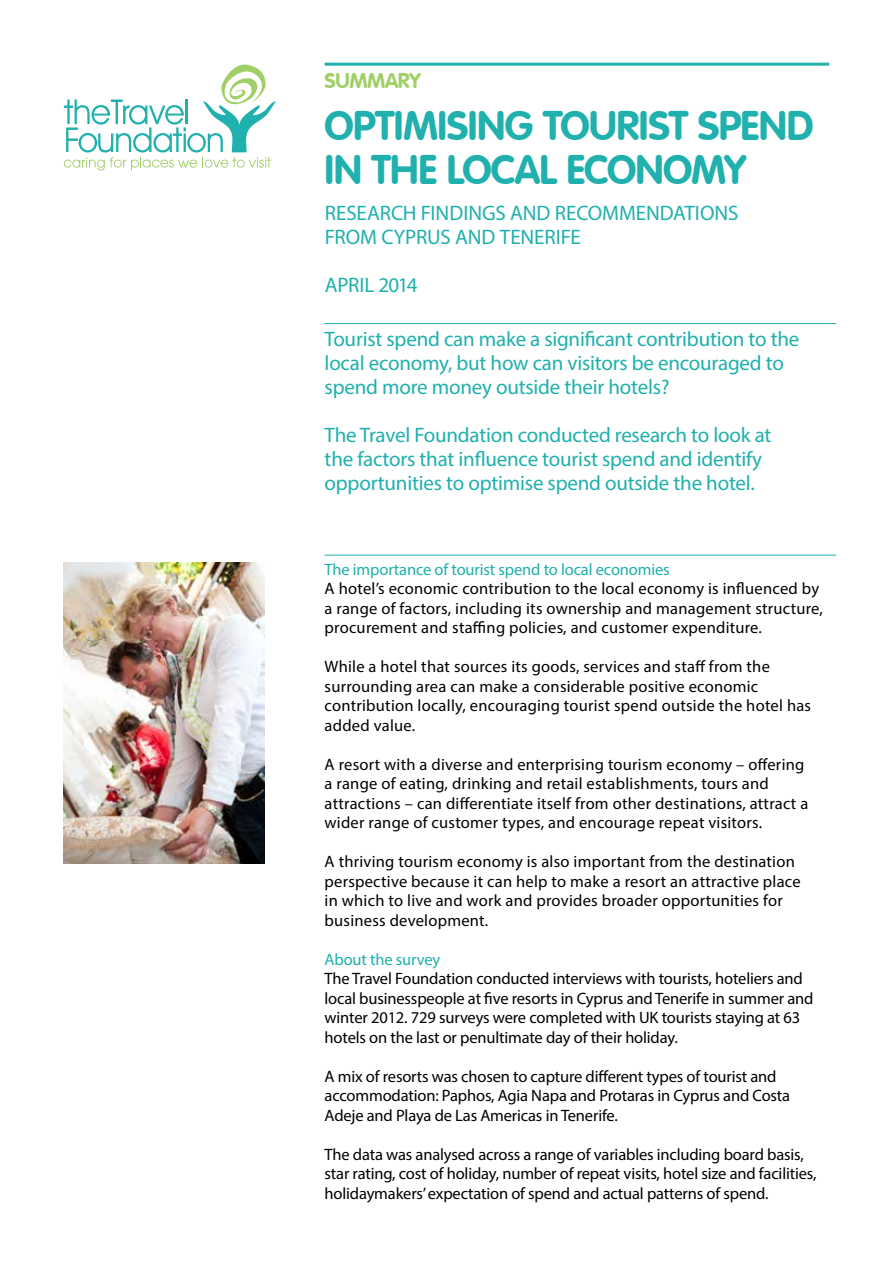
<style>
.page{position:relative;width:893px;height:1263px;background:#fff}
.page>*{position:absolute;margin:0;border:0;box-sizing:border-box;transform-origin:0 0}
.t1{font:700 40.5px/43.5px "VAG Rounded";letter-spacing:-.015em;color:#20b0ad}
.t2{font:21px/24px "Myriad Pro";letter-spacing:-.01em;color:#20b0ad}
.t3{font:700 21px "VAG Rounded";letter-spacing:-.02em;color:#a0cf67}
.t4{font:16.5px/19.5px "Myriad Pro";letter-spacing:.01em;color:#000}
.t5{font:16.5px/19.5px "Myriad Pro";letter-spacing:-.01em;color:#000}
.t6{font:16.5px "Myriad Pro";letter-spacing:-.01em;color:#20b0ad}
</style>
<div class="page">
<img style="left:64px;top:562px;width:201px;height:301px">
<svg style="left:64px;top:64px;width:212px;height:106px"></svg>
<hr style="left:325px;top:555px;width:511px;height:1px;background:#20b0ad">
<hr style="left:325px;top:323px;width:511px;height:1px;background:#20b0ad">
<hr style="left:325px;top:63px;width:504px;height:3px;background:#20b0ad">
<p class="t3" style="left:325px;top:68px;width:98px">SUMMARY</p>
<h1 class="t1" style="left:325px;top:104px;width:491px">OPTIMISING TOURIST SPEND<br>IN THE LOCAL ECONOMY</h1>
<p class="t2" style="left:325px;top:201px;width:415px">RESEARCH FINDINGS AND RECOMMENDATIONS<br>FROM CYPRUS AND TENERIFE</p>
<p class="t2" style="left:325px;top:273px;width:94px">APRIL 2014</p>
<p class="t2" style="left:325px;top:327px;width:476px">Tourist spend can make a significant contribution to the local economy, but how can visitors be encouraged to spend more money outside their hotels?</p>
<p class="t2" style="left:325px;top:423px;width:448px">The Travel Foundation conducted research to look at the factors that influence tourist spend and identify opportunities to optimise spend outside the hotel.</p>
<p class="t6" style="left:325px;top:559px;width:347px">The importance of tourist spend to local economies</p>
<p class="t4" style="left:325px;top:578px;width:500px">A hotel’s economic contribution to the local economy is influenced by a range of factors, including its ownership and management structure, procurement and staffing policies, and customer expenditure.</p>
<p class="t4" style="left:325px;top:656px;width:488px">While a hotel that sources its goods, services and staff from the surrounding area can make a considerable positive economic contribution locally, encouraging tourist spend outside the hotel has added value.</p>
<p class="t4" style="left:325px;top:754px;width:485px">A resort with a diverse and enterprising tourism economy – offering a range of eating, drinking and retail establishments, tours and attractions – can differentiate itself from other destinations, attract a wider range of customer types, and encourage repeat visitors.</p>
<p class="t4" style="left:325px;top:851px;width:478px">A thriving tourism economy is also important from the destination perspective because it can help to make a resort an attractive place in which to live and work and provides broader opportunities for business development.</p>
<p class="t6" style="left:325px;top:949px;width:117px">About the survey</p>
<p class="t5" style="left:325px;top:969px;width:490px">The Travel Foundation conducted interviews with tourists, hoteliers and local businesspeople at five resorts in Cyprus and Tenerife in summer and winter 2012. 729 surveys were completed with UK tourists staying at 63 hotels on the last or penultimate day of their holiday.</p>
<p class="t5" style="left:325px;top:1066px;width:467px">A mix of resorts was chosen to capture different types of tourist and accommodation: Paphos, Agia Napa and Protaras in Cyprus and Costa<br>Adeje and Playa de Las Americas in Tenerife.</p>
<p class="t5" style="left:325px;top:1144px;width:493px">The data was analysed across a range of variables including board basis, star rating, cost of holiday, number of repeat visits, hotel size and facilities, holidaymakers’ expectation of spend and actual patterns of spend.</p>
</div>
